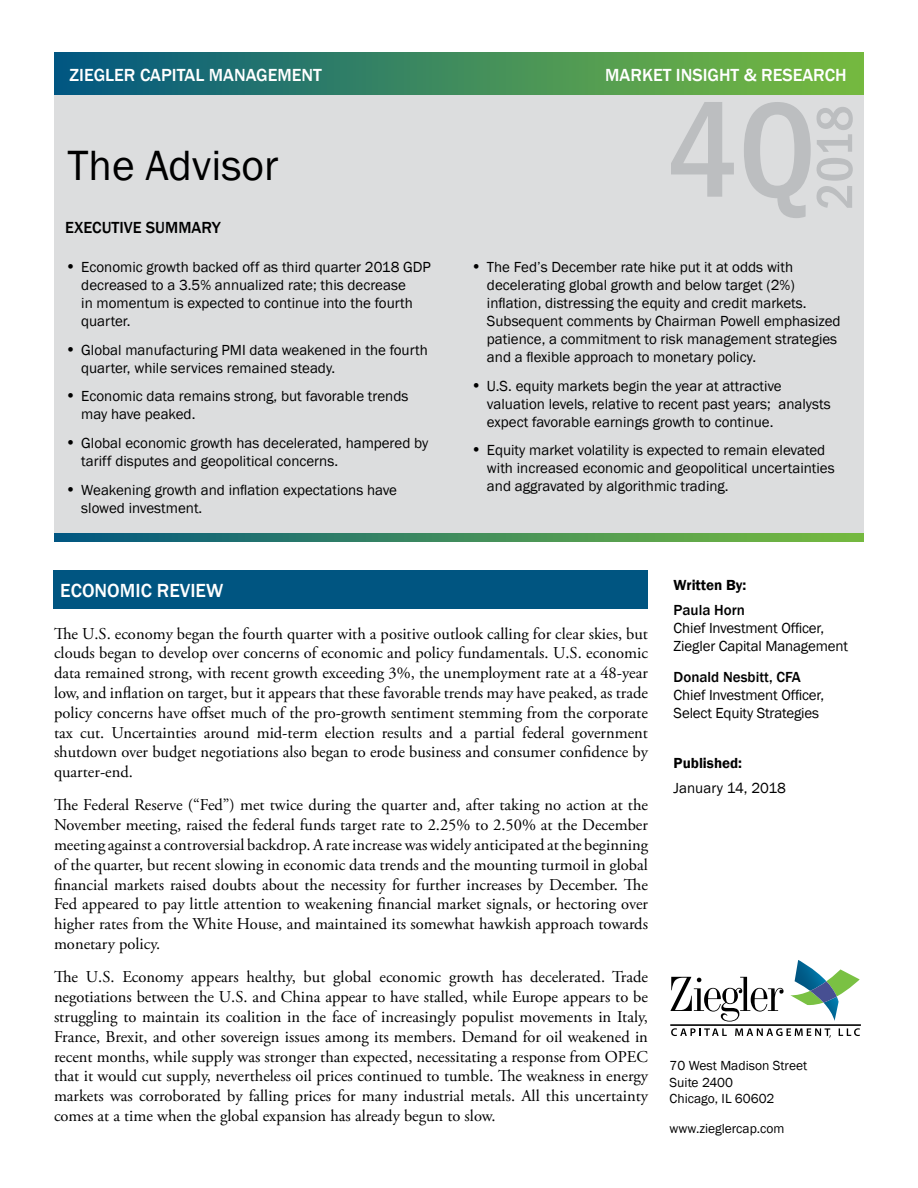
<style>
.page{position:relative;width:918px;height:1188px;background:#fff}
.page>*{position:absolute;margin:0;border:0;box-sizing:border-box;transform-origin:0 0}
.t1{font:500 condensed 139.5px "Franklin Gothic";color:#bcbec0}
.t2{font:500 condensed 52.5px "Franklin Gothic";color:#bcbec0}
.t3{font:43.5px "Franklin Gothic";color:#000}
.t4{font:500 19.5px "Franklin Gothic";color:#fff}
.t5{font:500 18px "Franklin Gothic";color:#fff}
.t6{font:16.5px/19.8px "Adobe Garamond Pro";color:#000;text-align:justify}
.t7{font:500 16.5px "Franklin Gothic";color:#000}
.t8{font:15px/18px "Franklin Gothic";color:#000}
.t9{font:500 15px "Franklin Gothic";color:#000}
.t10{font:600 15px "Franklin Gothic";color:#000}
.t11{font:13.5px/16.5px "Franklin Gothic";color:#000}
.s1{font-size:16.5px}
</style>
<div class="page">
<div style="left:54px;top:54px;width:810px;height:485px;background:#dcddde"></div>
<div style="left:54px;top:52px;width:810px;height:42px;background:linear-gradient(to right,#035980,#7abd3c)"></div>
<svg style="left:671px;top:1028px;width:56px;height:8px"></svg>
<svg style="left:839px;top:1028px;width:21px;height:8px"></svg>
<svg style="left:670px;top:977px;width:114px;height:45px"></svg>
<svg style="left:735px;top:1028px;width:96px;height:10px"></svg>
<svg style="left:790px;top:960px;width:70px;height:61px"></svg>
<hr style="left:670px;top:1024px;width:191px;height:2px;background:#000">
<svg style="left:54px;top:533px;width:810px;height:9px;background:#3e8b5e"></svg>
<div style="left:54px;top:571px;width:594px;height:38px;background:#005581"></div>
<p class="t5" style="left:70px;top:63px;width:254px">ZIEGLER CAPITAL MANAGEMENT</p>
<p class="t5" style="left:605px;top:63px;width:243px">MARKET INSIGHT &amp; RESEARCH</p>
<h1 class="t1" style="left:667px;top:59px;width:151px">4Q</h1>
<h2 class="t2" style="left:800px;top:210px;width:106px;rotate:-90deg">2018</h2>
<h3 class="t3" style="left:68px;top:138px;width:213px">The Advisor</h3>
<p class="t7" style="left:65px;top:217px;width:157px">EXECUTIVE SUMMARY</p>
<p class="t8" style="left:81px;top:258px;width:351px;text-indent:-16px"><span class="s1">•</span> Economic growth backed off as third quarter 2018 GDP decreased to a 3.5% annualized rate; this decrease<br>in momentum is expected to continue into the fourth quarter.</p>
<p class="t8" style="left:81px;top:341px;width:348px;text-indent:-16px"><span class="s1">•</span> Global manufacturing PMI data weakened in the fourth quarter, while services remained steady.</p>
<p class="t8" style="left:81px;top:388px;width:329px;text-indent:-16px"><span class="s1">•</span> Economic data remains strong, but favorable trends may have peaked.</p>
<p class="t8" style="left:81px;top:435px;width:348px;text-indent:-16px"><span class="s1">•</span> Global economic growth has decelerated, hampered by tariff disputes and geopolitical concerns.</p>
<p class="t8" style="left:81px;top:481px;width:317px;text-indent:-16px"><span class="s1">•</span> Weakening growth and inflation expectations have slowed investment.</p>
<p class="t8" style="left:487px;top:258px;width:355px;text-indent:-16px"><span class="s1">•</span> The Fed’s December rate hike put it at odds with decelerating global growth and below target (2%) inflation, distressing the equity and credit markets.<br>Subsequent comments by Chairman Powell emphasized patience, a commitment to risk management strategies and a flexible approach to monetary policy.</p>
<p class="t8" style="left:487px;top:377px;width:345px;text-indent:-16px"><span class="s1">•</span> U.S. equity markets begin the year at attractive valuation levels, relative to recent past years; analysts expect favorable earnings growth to continue.</p>
<p class="t8" style="left:487px;top:442px;width:349px;text-indent:-16px"><span class="s1">•</span> Equity market volatility is expected to remain elevated with increased economic and geopolitical uncertainties and aggravated by algorithmic trading.</p>
<p class="t4" style="left:60px;top:578px;width:165px">ECONOMIC REVIEW</p>
<p class="t6" style="left:54px;top:624px;width:596px">The U.S. economy began the fourth quarter with a positive outlook calling for clear skies, but clouds began to develop over concerns of economic and policy fundamentals. U.S. economic data remained strong, with recent growth exceeding 3%, the unemployment rate at a 48-year low, and inflation on target, but it appears that these favorable trends may have peaked, as trade policy concerns have offset much of the pro-growth sentiment stemming from the corporate tax cut. Uncertainties around mid-term election results and a partial federal government shutdown over budget negotiations also began to erode business and consumer confidence by quarter-end.</p>
<p class="t6" style="left:54px;top:796px;width:596px">The Federal Reserve (“Fed”) met twice during the quarter and, after taking no action at the November meeting, raised the federal funds target rate to 2.25% to 2.50% at the December meeting against a controversial backdrop. A rate increase was widely anticipated at the beginning of the quarter, but recent slowing in economic data trends and the mounting turmoil in global financial markets raised doubts about the necessity for further increases by December. The Fed appeared to pay little attention to weakening financial market signals, or hectoring over higher rates from the White House, and maintained its somewhat hawkish approach towards monetary policy.</p>
<p class="t6" style="left:54px;top:968px;width:596px">The U.S. Economy appears healthy, but global economic growth has decelerated. Trade negotiations between the U.S. and China appear to have stalled, while Europe appears to be struggling to maintain its coalition in the face of increasingly populist movements in Italy, France, Brexit, and other sovereign issues among its members. Demand for oil weakened in recent months, while supply was stronger than expected, necessitating a response from OPEC that it would cut supply, nevertheless oil prices continued to tumble. The weakness in energy markets was corroborated by falling prices for many industrial metals. All this uncertainty comes at a time when the global expansion has already begun to slow.</p>
<p class="t10" style="left:674px;top:576px;width:74px">Written By:</p>
<p class="t9" style="left:674px;top:601px;width:73px">Paula Horn</p>
<p class="t8" style="left:674px;top:619px;width:176px">Chief Investment Officer,<br>Ziegler Capital Management</p>
<p class="t9" style="left:674px;top:668px;width:129px">Donald Nesbitt, CFA</p>
<p class="t8" style="left:674px;top:687px;width:152px">Chief Investment Officer,<br>Select Equity Strategies</p>
<p class="t10" style="left:674px;top:754px;width:70px">Published:</p>
<p class="t8" style="left:674px;top:779px;width:114px">January 14, 2018</p>
<p class="t11" style="left:670px;top:1058px;width:139px">70 West Madison Street<br>Suite 2400<br>Chicago, IL 60602</p>
<p class="t11" style="left:670px;top:1120px;width:116px">www.zieglercap.com</p>
</div>
